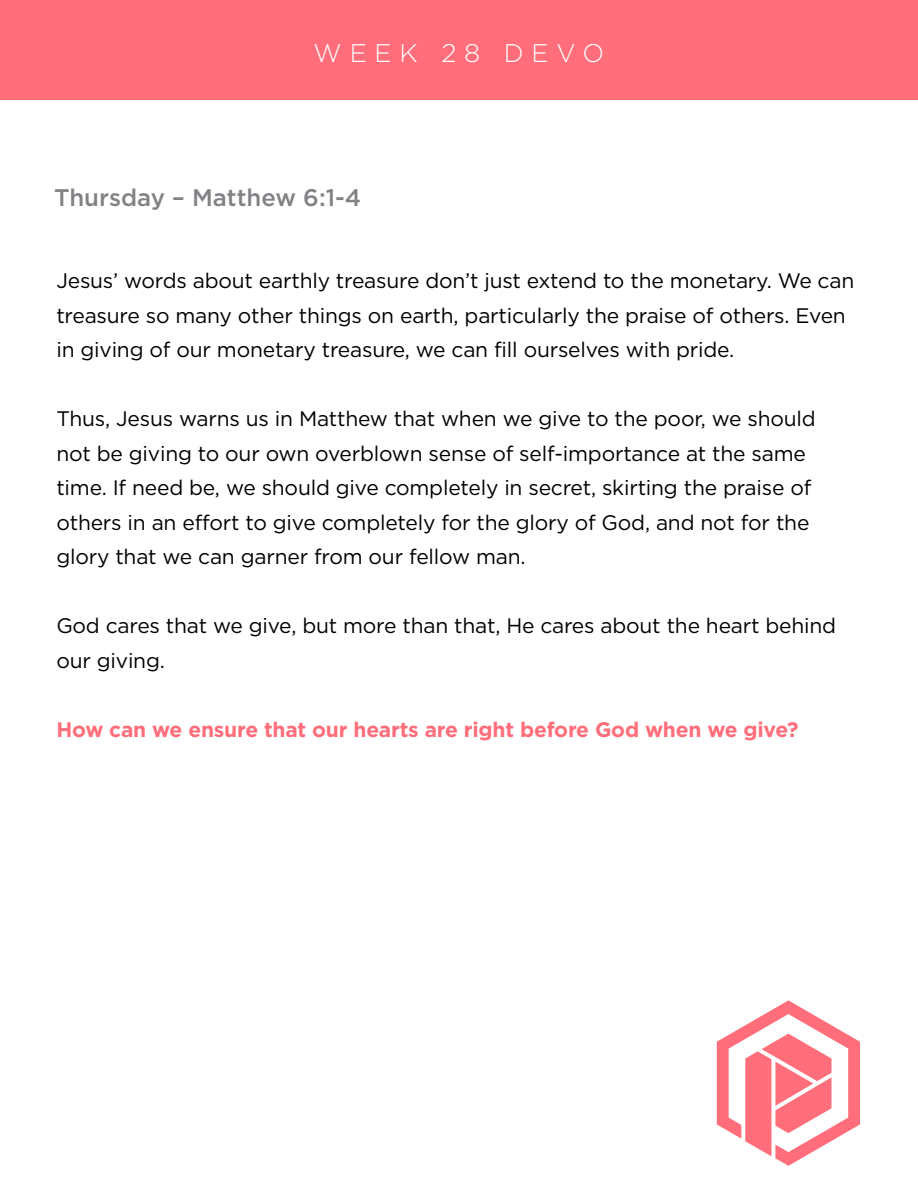
<style>
.page{position:relative;width:918px;height:1188px;background:#fff}
.page>*{position:absolute;margin:0;border:0;box-sizing:border-box;transform-origin:0 0}
.t1{font:300 25.5px "Gotham HTF";letter-spacing:.31em;color:#fff}
.t2{font:500 24px "Gotham HTF";color:#808285}
.t3{font:21px/34.5px "Gotham HTF";letter-spacing:-.01em;color:#000}
.t4{font:700 21px "Gotham HTF";letter-spacing:-.01em;color:#ff6e7a}
</style>
<div class="page">
<div style="left:0;top:0;width:918px;height:99px;background:#ff6e7a"></div>
<svg style="left:717px;top:1000px;width:143px;height:166px"></svg>
<p class="t1" style="left:314px;top:39px;width:292px">WEEK 28 DEVO</p>
<p class="t2" style="left:54px;top:184px;width:309px">Thursday – Matthew 6:1-4</p>
<p class="t3" style="left:56px;top:263px;width:799px">Jesus’ words about earthly treasure don’t just extend to the monetary. We can treasure so many other things on earth, particularly the praise of others. Even in giving of our monetary treasure, we can fill ourselves with pride.</p>
<p class="t3" style="left:56px;top:401px;width:761px">Thus, Jesus warns us in Matthew that when we give to the poor, we should not be giving to our own overblown sense of self-importance at the same time. If need be, we should give completely in secret, skirting the praise of others in an effort to give completely for the glory of God, and not for the glory that we can garner from our fellow man.</p>
<p class="t3" style="left:56px;top:608px;width:781px">God cares that we give, but more than that, He cares about the heart behind our giving.</p>
<p class="t4" style="left:56px;top:717px;width:744px">How can we ensure that our hearts are right before God when we give?</p>
</div>
